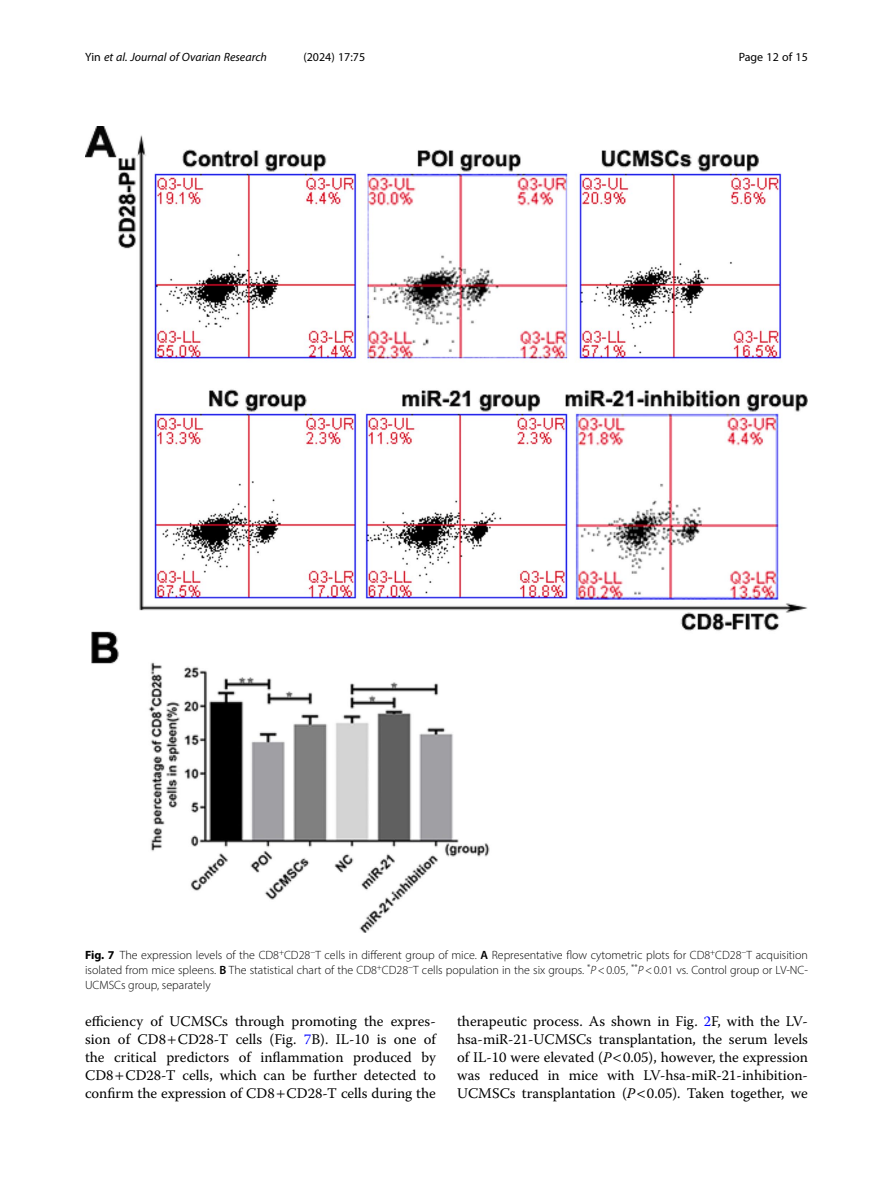
<style>
.page{position:relative;width:893px;height:1191px;background:#fff}
.page>*{position:absolute;margin:0;border:0;box-sizing:border-box;transform-origin:0 0}
.Body_Text{font:14.7px/18px "Warnock Pro";color:#000;text-align:justify}
.Figure_Caption{font:300 12px/15px "Myriad Pro";color:#000;text-align:justify}
.t1{font:italic 12px "Myriad Pro";color:#000}
.t2{font:12px "Myriad Pro";color:#000}
.s1{font-style:normal}
.s2{font-weight:700}
.s3{font-weight:600}
.s4{font-style:italic}
.s5{color:#00f}
</style>
<div class="page">
<img style="left:85px;top:126px;width:723px;height:806px">
<p class="t1" style="left:85px;top:50px;width:183px"><span class="s1">Yin</span> et al. Journal of Ovarian Research</p>
<p class="t2" style="left:303px;top:50px;width:63px">(2024) 17:75</p>
<p class="t2" style="left:739px;top:50px;width:71px">Page 12 of 15</p>
<p class="Figure_Caption" style="left:85px;top:947px;width:724px"><span class="s2">Fig. 7</span> The expression levels of the CD8<sup>+</sup>CD28<sup>−</sup>T cells in different group of mice. <span class="s3">A</span> Representative flow cytometric plots for CD8<sup>+</sup>CD28<sup>−</sup>T acquisition isolated from mice spleens. <span class="s3">B</span> The statistical chart of the CD8<sup>+</sup>CD28<sup>−</sup>T cells population in the six groups. <sup>*</sup><span class="s4">P</span>&lt;0.05, <sup>**</sup><span class="s4">P</span>&lt;0.01 vs. Control group or LV-NC-UCMSCs group, separately</p>
<p class="Body_Text" style="left:85px;top:1012px;width:352px">efficiency of UCMSCs through promoting the expres&shy;sion of CD8 CD28-T cells (Fig. <span class="s5">7</span>B). IL-10 is one of the critical predictors of inflammation produced by CD8 CD28-T cells, which can be further detected to confirm the expression of CD8 CD28-T cells during the</p>
<p class="Body_Text" style="left:457px;top:1012px;width:352px">therapeutic process. As shown in Fig. <span class="s5">2</span>F, with the LV&shy;hsa-miR-21-UCMSCs transplantation, the serum levels of IL-10 were elevated (<span class="s4">P</span> 0.05), however, the expression was reduced in mice with LV-hsa-miR-21-inhibition-UCMSCs transplantation (<span class="s4">P</span> 0.05). Taken together, we</p>
</div>
